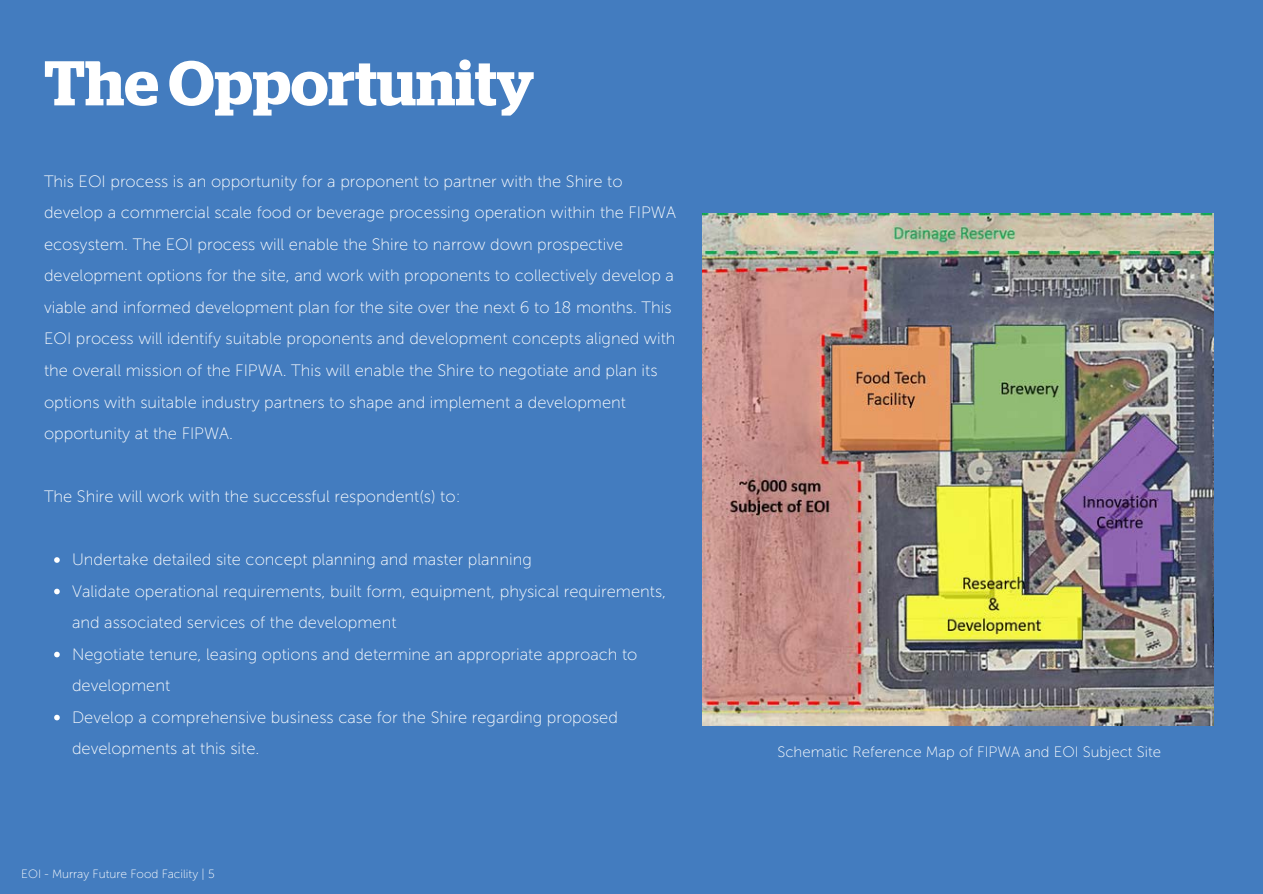
<style>
.page{position:relative;width:1263px;height:894px;background:#fff}
.page>*{position:absolute;margin:0;border:0;box-sizing:border-box;transform-origin:0 0}
.t1{font:600 63px "Stag";color:#fff}
.t2{font:16.5px/31.5px "Museo Sans 100";color:#fff}
.t3{font:15px "Museo Sans 100";color:#fff}
.t4{font:12px "Museo Sans 100";color:#fff}
</style>
<div class="page">
<div style="left:0;top:0;width:1263px;height:893px;background:#437cbf"></div>
<img style="left:702px;top:213px;width:511px;height:512px">
<svg style="left:54px;top:557px;width:6px;height:5px"></svg>
<svg style="left:54px;top:588px;width:6px;height:6px"></svg>
<svg style="left:54px;top:651px;width:6px;height:6px"></svg>
<svg style="left:54px;top:714px;width:6px;height:6px"></svg>
<p class="t1" style="left:44px;top:52px;width:492px">The Opportunity</p>
<p class="t2" style="left:44px;top:165px;width:634px">This EOI process is an opportunity for a proponent to partner with the Shire to develop a commercial scale food or beverage processing operation within the FIPWA ecosystem. The EOI process will enable the Shire to narrow down prospective development options for the site, and work with proponents to collectively develop a viable and informed development plan for the site over the next 6 to 18 months. This EOI process will identify suitable proponents and development concepts aligned with the overall mission of the FIPWA. This will enable the Shire to negotiate and plan its options with suitable industry partners to shape and implement a development opportunity at the FIPWA.</p>
<p class="t2" style="left:44px;top:480px;width:418px">The Shire will work with the successful respondent(s) to:</p>
<p class="t2" style="left:72px;top:543px;width:461px">Undertake detailed site concept planning and master planning</p>
<p class="t2" style="left:72px;top:575px;width:596px">Validate operational requirements, built form, equipment, physical requirements, and associated services of the development</p>
<p class="t2" style="left:72px;top:638px;width:567px">Negotiate tenure, leasing options and determine an appropriate approach to development</p>
<p class="t2" style="left:72px;top:701px;width:547px">Develop a comprehensive business case for the Shire regarding proposed developments at this site.</p>
<p class="t4" style="left:21px;top:866px;width:195px">EOI - Murray Future Food Facility | 5</p>
<p class="t3" style="left:777px;top:742px;width:385px">Schematic Reference Map of FIPWA and EOI Subject Site</p>
</div>
